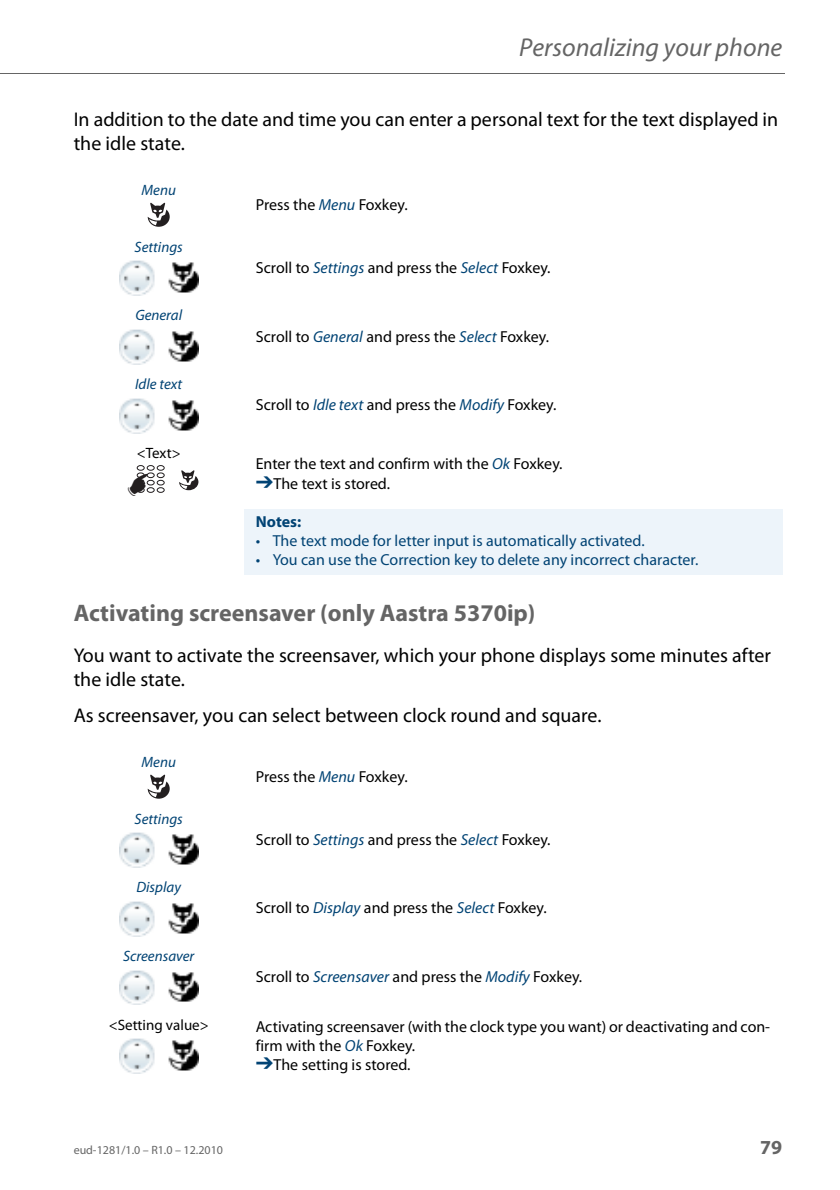
<style>
.page{position:relative;width:840px;height:1190px;background:#fff}
.page>*{position:absolute;margin:0;border:0;box-sizing:border-box;transform-origin:0 0}
.t1{font:italic 26px "Myriad Pro";color:#656565}
.t2{font:700 24px "Myriad Pro";color:#656565}
.t3{font:20px/24px "Myriad Pro";color:#000}
.t4{font:700 20px "Myriad Pro";color:#656565}
.t5{font:16px/19px "Myriad Pro";color:#000}
.t6{font:16px "Myriad Pro";color:#014374}
.t7{font:700 16px "Myriad Pro";color:#014374}
.t8{font:italic 15px "Myriad Pro";color:#014374}
.t9{font:15px "Myriad Pro";color:#000}
.t10{font:12px "Myriad Pro";color:#656565}
.s1{font-style:italic;color:#014374}
.s2{color:#014374}
</style>
<div class="page">
<hr style="left:0;top:73px;width:784px;height:1px;background:#656565">
<div style="left:244px;top:509px;width:538px;height:66px;background:#edf4fa"></div>
<svg style="left:148px;top:203px;width:22px;height:24px"></svg>
<img style="left:119px;top:260px;width:79px;height:36px">
<img style="left:119px;top:329px;width:79px;height:35px">
<img style="left:119px;top:398px;width:79px;height:35px">
<svg style="left:179px;top:470px;width:19px;height:20px"></svg>
<svg style="left:148px;top:775px;width:22px;height:24px"></svg>
<img style="left:119px;top:832px;width:79px;height:36px">
<img style="left:119px;top:901px;width:79px;height:35px">
<img style="left:119px;top:970px;width:79px;height:35px">
<img style="left:119px;top:1038px;width:79px;height:36px">
<svg style="left:136px;top:465px;width:28px;height:28px"></svg>
<h1 class="t1" style="left:519px;top:37px;width:265px">Personalizing your phone</h1>
<p class="t3" style="left:74px;top:109px;width:706px">In addition to the date and time you can enter a personal text for the text displayed in the idle state.</p>
<p class="t8" style="left:142px;top:184px;width:36px">Menu</p>
<p class="t8" style="left:135px;top:241px;width:50px">Settings</p>
<p class="t8" style="left:135px;top:310px;width:48px">General</p>
<p class="t8" style="left:135px;top:378px;width:49px">Idle text</p>
<p class="t9" style="left:137px;top:447px;width:45px">&lt;Text&gt;</p>
<p class="t5" style="left:256px;top:196px;width:153px">Press the <span class="s1">Menu</span> Foxkey.</p>
<p class="t5" style="left:256px;top:259px;width:296px">Scroll to <span class="s1">Settings</span> and press the <span class="s1">Select</span> Foxkey.</p>
<p class="t5" style="left:256px;top:328px;width:295px">Scroll to <span class="s1">General</span> and press the <span class="s1">Select</span> Foxkey.</p>
<p class="t5" style="left:256px;top:397px;width:302px">Scroll to <span class="s1">Idle text</span> and press the <span class="s1">Modify</span> Foxkey.</p>
<p class="t5" style="left:256px;top:456px;width:308px">Enter the text and confirm with the <span class="s1">Ok</span> Foxkey.</p>
<p class="t5" style="left:256px;top:475px;width:136px"><span class="s2">➔</span>The text is stored.</p>
<p class="t7" style="left:256px;top:516px;width:47px">Notes:</p>
<p class="t6" style="left:256px;top:535px;width:391px">• The text mode for letter input is automatically activated.</p>
<p class="t6" style="left:256px;top:554px;width:444px">• You can use the Correction key to delete any incorrect character.</p>
<h2 class="t2" style="left:74px;top:604px;width:463px">Activating screensaver (only Aastra 5370ip)</h2>
<p class="t3" style="left:74px;top:645px;width:699px">You want to activate the screensaver, which your phone displays some minutes after the idle state.</p>
<p class="t3" style="left:74px;top:705px;width:529px">As screensaver, you can select between clock round and square.</p>
<p class="t8" style="left:142px;top:756px;width:36px">Menu</p>
<p class="t8" style="left:135px;top:813px;width:50px">Settings</p>
<p class="t8" style="left:136px;top:882px;width:46px">Display</p>
<p class="t8" style="left:123px;top:950px;width:73px">Screensaver</p>
<p class="t5" style="left:256px;top:768px;width:153px">Press the <span class="s1">Menu</span> Foxkey.</p>
<p class="t5" style="left:256px;top:831px;width:296px">Scroll to <span class="s1">Settings</span> and press the <span class="s1">Select</span> Foxkey.</p>
<p class="t5" style="left:256px;top:900px;width:293px">Scroll to <span class="s1">Display</span> and press the <span class="s1">Select</span> Foxkey.</p>
<p class="t5" style="left:256px;top:969px;width:328px">Scroll to <span class="s1">Screensaver</span> and press the <span class="s1">Modify</span> Foxkey.</p>
<p class="t9" style="left:109px;top:1019px;width:101px">&lt;Setting value&gt;</p>
<p class="t5" style="left:256px;top:1018px;width:516px">Activating screensaver (with the clock type you want) or deactivating and con&shy;firm with the <span class="s1">Ok</span> Foxkey.</p>
<p class="t5" style="left:256px;top:1056px;width:156px"><span class="s2">➔</span>The setting is stored.</p>
<p class="t10" style="left:74px;top:1145px;width:151px">eud-1281/1.0 – R1.0 – 12.2010</p>
<p class="t4" style="left:760px;top:1139px;width:24px">79</p>
</div>
